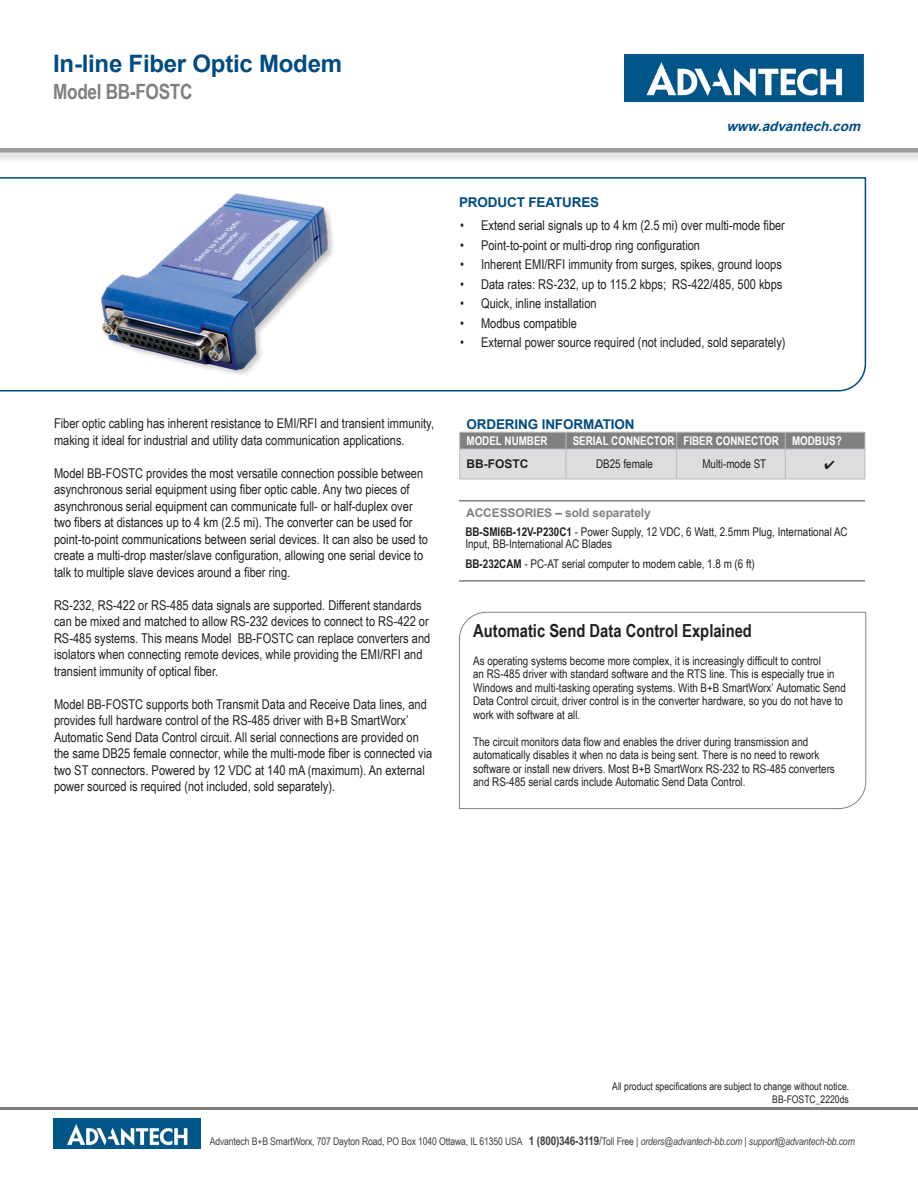
<style>
.page{position:relative;width:918px;height:1188px;background:#fff}
.page>*{position:absolute;margin:0;border:0;box-sizing:border-box;transform-origin:0 0}
.Product_-_Header{font:700 24px "Arial";letter-spacing:-.01em;color:#004b84}
.Product_-_Header_-_D{font:700 21px "Arial Narrow";letter-spacing:-.015em;color:#808083}
.t1{font:700 18px "Arial Narrow";color:#231f20}
.Main_Text{font:13.5px/16.5px "Arial Narrow";color:#231f20}
.Bullets{font:13.5px "Arial Narrow";color:#231f20}
.chart_header{font:700 13.5px "Arial";letter-spacing:-.01em;color:#004b84}
.t2{font:italic 700 13.5px "Arial";color:#004b84}
.Subheads{font:700 13.5px "Arial";letter-spacing:-.01em;color:#004b84}
.chart_text{font:12px/13.5px "Arial Narrow";color:#231f20}
.chart_subhead{font:700 12px "Arial Narrow";color:#fff}
.chart_header-2{font:700 12px "Arial";letter-spacing:-.01em;color:#808083}
.chart_text-2{font:700 12px "Arial";color:#231f20}
.t3{font:10.5px "Arial Narrow";letter-spacing:-.01em;color:#3e3e3f}
.Main_Text-2{font:10.5px "Arial Narrow";color:#231f20}
.s1{font-weight:700}
.s2{font-weight:700;font-size:12px}
.s3{font-size:12px}
.s4{font-style:italic}
</style>
<div class="page">
<hr style="left:0;top:1107px;width:918px;height:3px;background:#808083">
<div style="left:0;top:145px;width:918px;height:20px;background:#231f20;opacity:.25"></div>
<div style="left:0;top:148px;width:918px;height:5px;background:#9d9da1"></div>
<img style="left:54px;top:1119px;width:147px;height:29px">
<img style="left:624px;top:54px;width:240px;height:48px">
<svg style="left:0;top:177px;width:867px;height:215px"></svg>
<hr style="left:460px;top:479px;width:106px;height:1px;background:#bcbbbf">
<hr style="left:566px;top:479px;width:111px;height:1px;background:#bcbbbf">
<hr style="left:677px;top:479px;width:108px;height:1px;background:#bcbbbf">
<hr style="left:785px;top:479px;width:80px;height:1px;background:#bcbbbf">
<hr style="left:459px;top:500px;width:406px;height:2px;background:#808083">
<hr style="left:459px;top:580px;width:406px;height:2px;background:#808083">
<svg style="left:459px;top:612px;width:408px;height:197px"></svg>
<svg style="left:459px;top:432px;width:407px;height:47px;background:#bbbcbe"></svg>
<p class="Product_-_Header" style="left:53px;top:47px;width:290px">In-line Fiber Optic Modem</p>
<p class="Product_-_Header_-_D" style="left:53px;top:75px;width:141px">Model BB-FOSTC</p>
<p class="Subheads" style="left:459px;top:194px;width:142px">PRODUCT FEATURES</p>
<p class="t2" style="left:726px;top:117px;width:140px">www.advantech.com</p>
<p class="Bullets" style="left:460px;top:215px;width:326px">• Extend serial signals up to 4 km (2.5 mi) over multi-mode fiber</p>
<p class="Bullets" style="left:460px;top:235px;width:242px">• Point-to-point or multi-drop ring configuration</p>
<p class="Bullets" style="left:460px;top:254px;width:323px">• Inherent EMI/RFI immunity from surges, spikes, ground loops</p>
<p class="Bullets" style="left:460px;top:274px;width:324px">• Data rates: RS-232, up to 115.2 kbps; RS-422/485, 500 kbps</p>
<p class="Bullets" style="left:460px;top:293px;width:138px">• Quick, inline installation</p>
<p class="Bullets" style="left:460px;top:313px;width:118px">• Modbus compatible</p>
<p class="Bullets" style="left:460px;top:332px;width:327px">• External power source required (not included, sold separately)</p>
<p class="Main_Text" style="left:54px;top:415px;width:382px">Fiber optic cabling has inherent resistance to EMI/RFI and transient immunity, making it ideal for industrial and utility data communication applications.</p>
<p class="Main_Text" style="left:54px;top:464px;width:376px">Model BB-FOSTC provides the most versatile connection possible between asynchronous serial equipment using fiber optic cable. Any two pieces of asynchronous serial equipment can communicate full- or half-duplex over two fibers at distances up to 4 km (2.5 mi). The converter can be used for point-to-point communications between serial devices. It can also be used to create a multi-drop master/slave configuration, allowing one serial device to talk to multiple slave devices around a fiber ring.</p>
<p class="Main_Text" style="left:54px;top:596px;width:378px">RS-232, RS-422 or RS-485 data signals are supported. Different standards can be mixed and matched to allow RS-232 devices to connect to RS-422 or RS-485 systems. This means Model BB-FOSTC can replace converters and isolators when connecting remote devices, while providing the EMI/RFI and transient immunity of optical fiber.</p>
<p class="Main_Text" style="left:54px;top:695px;width:380px">Model BB-FOSTC supports both Transmit Data and Receive Data lines, and provides full hardware control of the RS-485 driver with B+B SmartWorx’ Automatic Send Data Control circuit. All serial connections are provided on the same DB25 female connector, while the multi-mode fiber is connected via two ST connectors. Powered by 12 VDC at 140 mA (maximum). An external power sourced is required (not included, sold separately).</p>
<p class="chart_header" style="left:466px;top:415px;width:170px">ORDERING INFORMATION</p>
<p class="chart_subhead" style="left:466px;top:432px;width:83px">MODEL NUMBER</p>
<p class="chart_subhead" style="left:573px;top:432px;width:103px">SERIAL CONNECTOR</p>
<p class="chart_subhead" style="left:683px;top:432px;width:97px">FIBER CONNECTOR</p>
<p class="chart_subhead" style="left:792px;top:432px;width:51px">MODBUS?</p>
<p class="chart_text-2" style="left:466px;top:456px;width:63px">BB-FOSTC</p>
<p class="chart_text" style="left:596px;top:457px;width:58px">DB25 female</p>
<p class="chart_text" style="left:702px;top:457px;width:65px">Multi-mode ST</p>
<p class="chart_header-2" style="left:466px;top:505px;width:186px">ACCESSORIES – sold separately</p>
<p class="chart_text" style="left:465px;top:525px;width:384px;line-height:12px"><span class="s1">BB-SMI6B-12V-P230C1</span> - Power Supply, 12 VDC, 6 Watt, 2.5mm Plug, International AC<br>Input, BB-International AC Blades</p>
<p class="chart_text" style="left:465px;top:557px;width:291px"><span class="s1">BB-232CAM</span> - PC-AT serial computer to modem cable, 1.8 m (6 ft)</p>
<p class="t1" style="left:473px;top:617px;width:280px">Automatic Send Data Control Explained</p>
<p class="chart_text" style="left:473px;top:653px;width:374px">As operating systems become more complex, it is increasingly difficult to control<br>an RS-485 driver with standard software and the RTS line. This is especially true in Windows and multi-tasking operating systems. With B+B SmartWorx’ Automatic Send Data Control circuit, driver control is in the converter hardware, so you do not have to work with software at all.</p>
<p class="chart_text" style="left:473px;top:734px;width:363px">The circuit monitors data flow and enables the driver during transmission and automatically disables it when no data is being sent. There is no need to rework software or install new drivers. Most B+B SmartWorx RS-232 to RS-485 converters and RS-485 serial cards include Automatic Send Data Control.</p>
<p class="Main_Text-2" style="left:612px;top:1079px;width:238px">All product specifications are subject to change without notice.</p>
<p class="Main_Text-2" style="left:772px;top:1091px;width:78px">BB-FOSTC_2220ds</p>
<p class="t3" style="left:210px;top:1134px;width:647px">Advantech B+B SmartWorx, 707 Dayton Road, PO Box 1040 Ottawa, IL 61350 USA <span class="s2">1 (800)346-3119</span><span class="s3">/</span>Toll Free | <span class="s4">orders@advantech-bb.com</span> | <span class="s4">support@advantech-bb.com</span></p>
</div>
